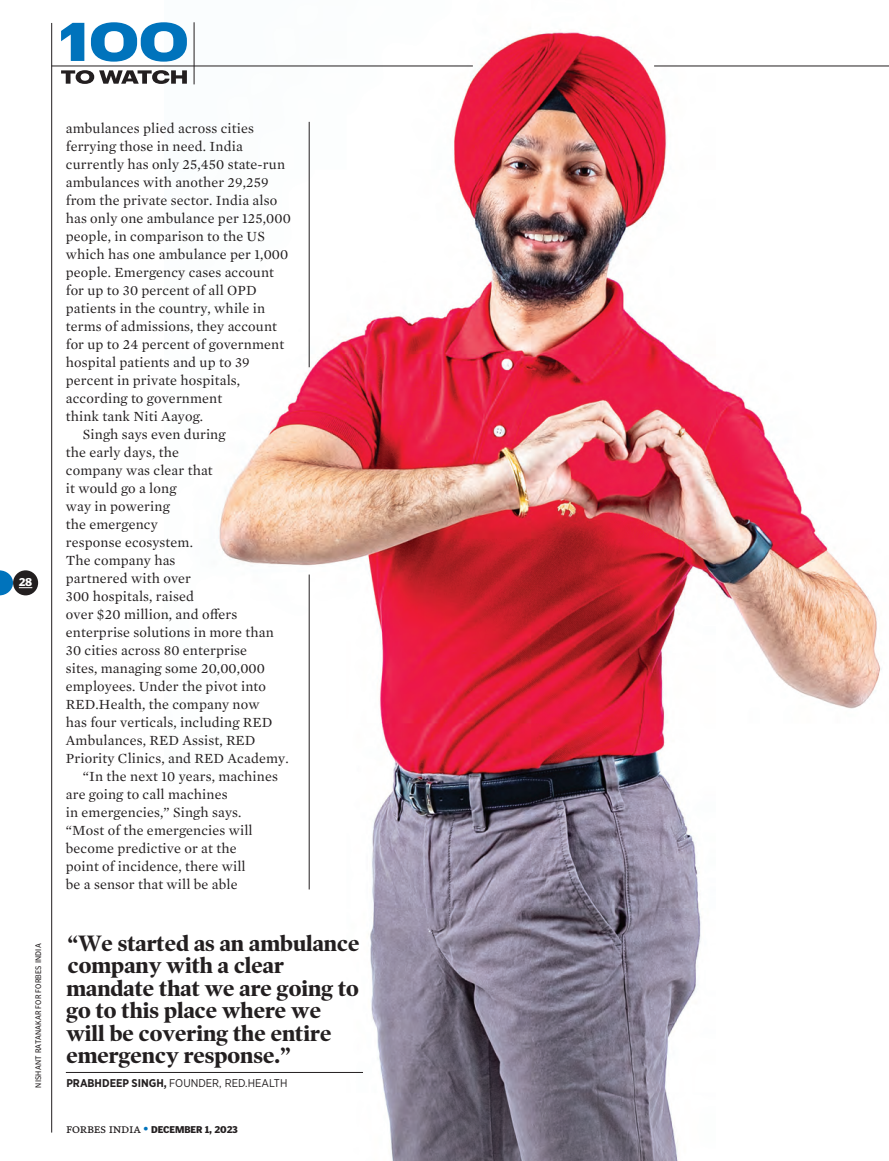
<style>
.page{position:relative;width:889px;height:1161px;background:#fff}
.page>*{position:absolute;margin:0;border:0;box-sizing:border-box;transform-origin:0 0}
.t1{font:700 22.5px/22.5px "Poynter OS Display";color:#231f20}
.t2{font:14.25px "Mercury Text G1";letter-spacing:.01em;color:#231f20}
.t3{font:11.25px "Gotham Narrow";color:#231f20}
.t4{font:900 11.25px "Poynter Gothic Text";color:#fff}
.t5{font:900 9.75px "Poynter Gothic Text";letter-spacing:-.01em;color:#231f20}
.t6{font:8.25px "Poynter Gothic Text";letter-spacing:.02em;color:#231f20;scale:.92 1}
.s1{font-weight:700}
.s2{font-family:"Poynter Text Roman Four";font-weight:400}
.s3{font-family:"Poynter Agate";font-weight:700;color:#0073bc}
</style>
<div class="page">
<hr style="left:51px;top:23px;width:1px;height:1109px;background:#231f20">
<img style="left:164px;top:22px;width:725px;height:1139px">
<hr style="left:309px;top:122px;width:1px;height:245px;background:#231f20">
<hr style="left:194px;top:22px;width:1px;height:62px;background:#231f20">
<svg style="left:61px;top:23px;width:23px;height:38px"></svg>
<svg style="left:91px;top:22px;width:96px;height:40px"></svg>
<svg style="left:61px;top:70px;width:126px;height:14px"></svg>
<svg style="left:0;top:570px;width:13px;height:25px"></svg>
<div style="left:13px;top:570px;width:25px;height:25px;background:#231f20;border-radius:50%"></div>
<svg style="left:19px;top:587px;width:13px;height:1px"></svg>
<hr style="left:654px;top:66px;width:235px;height:1px;background:#231f20">
<hr style="left:66px;top:1072px;width:297px;height:1px;background:#231f20">
<hr style="left:309px;top:574px;width:1px;height:315px;background:#231f20">
<hr style="left:51px;top:66px;width:422px;height:1px;background:#231f20">
<p class="t4" style="left:19px;top:578px;width:15px">28</p>
<p class="t6" style="left:35px;top:1087px;width:158px;rotate:-90deg">NISHANT RATANAKAR FOR FORBES INDIA</p>
<p class="t2" style="left:66px;top:122px;width:189px">ambulances plied across cities</p>
<p class="t2" style="left:66px;top:140px;width:178px">ferrying those in need. India</p>
<p class="t2" style="left:66px;top:158px;width:221px">currently has only 25,450 state-run</p>
<p class="t2" style="left:66px;top:176px;width:204px">ambulances with another 29,259</p>
<p class="t2" style="left:66px;top:194px;width:213px">from the private sector. India also</p>
<p class="t2" style="left:66px;top:212px;width:227px">has only one ambulance per 125,000</p>
<p class="t2" style="left:66px;top:230px;width:201px">people, in comparison to the US</p>
<p class="t2" style="left:66px;top:248px;width:224px">which has one ambulance per 1,000</p>
<p class="t2" style="left:66px;top:266px;width:210px">people. Emergency cases account</p>
<p class="t2" style="left:66px;top:284px;width:192px">for up to 30 percent of all OPD</p>
<p class="t2" style="left:66px;top:302px;width:201px">patients in the country, while in</p>
<p class="t2" style="left:66px;top:320px;width:213px">terms of admissions, they account</p>
<p class="t2" style="left:66px;top:338px;width:220px">for up to 24 percent of government</p>
<p class="t2" style="left:66px;top:356px;width:185px">hospital patients and up to 39</p>
<p class="t2" style="left:66px;top:374px;width:176px">percent in private hospitals,</p>
<p class="t2" style="left:66px;top:392px;width:158px">according to government</p>
<p class="t2" style="left:66px;top:410px;width:139px">think tank Niti Aayog.</p>
<p class="t2" style="left:83px;top:428px;width:144px">Singh says even during</p>
<p class="t2" style="left:66px;top:446px;width:115px">the early days, the</p>
<p class="t2" style="left:66px;top:464px;width:148px">company was clear that</p>
<p class="t2" style="left:66px;top:482px;width:112px">it would go a long</p>
<p class="t2" style="left:66px;top:500px;width:105px">way in powering</p>
<p class="t2" style="left:66px;top:518px;width:93px">the emergency</p>
<p class="t2" style="left:66px;top:536px;width:129px">response ecosystem.</p>
<p class="t2" style="left:66px;top:554px;width:111px">The company has</p>
<p class="t2" style="left:66px;top:572px;width:127px">partnered with over</p>
<p class="t2" style="left:66px;top:590px;width:130px">300 hospitals, raised</p>
<p class="t2" style="left:66px;top:608px;width:173px">over $20 million, and offers</p>
<p class="t2" style="left:66px;top:626px;width:209px">enterprise solutions in more than</p>
<p class="t2" style="left:66px;top:644px;width:183px">30 cities across 80 enterprise</p>
<p class="t2" style="left:66px;top:662px;width:201px">sites, managing some 20,00,000</p>
<p class="t2" style="left:66px;top:680px;width:202px">employees. Under the pivot into</p>
<p class="t2" style="left:66px;top:698px;width:195px">RED.Health, the company now</p>
<p class="t2" style="left:66px;top:716px;width:208px">has four verticals, including RED</p>
<p class="t2" style="left:66px;top:734px;width:191px">Ambulances, RED Assist, RED</p>
<p class="t2" style="left:66px;top:752px;width:224px">Priority Clinics, and RED Academy.</p>
<p class="t2" style="left:83px;top:770px;width:196px">“In the next 10 years, machines</p>
<p class="t2" style="left:66px;top:788px;width:163px">are going to call machines</p>
<p class="t2" style="left:66px;top:806px;width:177px">in emergencies,” Singh says.</p>
<p class="t2" style="left:66px;top:824px;width:188px">“Most of the emergencies will</p>
<p class="t2" style="left:66px;top:842px;width:172px">become predictive or at the</p>
<p class="t2" style="left:66px;top:860px;width:181px">point of incidence, there will</p>
<p class="t2" style="left:66px;top:878px;width:173px">be a sensor that will be able</p>
<h1 class="t1" style="left:66px;top:933px;width:294px">“We started as an ambulance company with a clear mandate that we are going to go to this place where we will be covering the entire emergency response.”</h1>
<p class="t3" style="left:66px;top:1078px;width:222px"><span class="s1">PRABHDEEP SINGH,</span> FOUNDER, RED.HEALTH</p>
<p class="t5" style="left:66px;top:1125px;width:173px"><span class="s2">FORBES INDIA</span> <span class="s3">•</span> DECEMBER 1, 2023</p>
</div>
